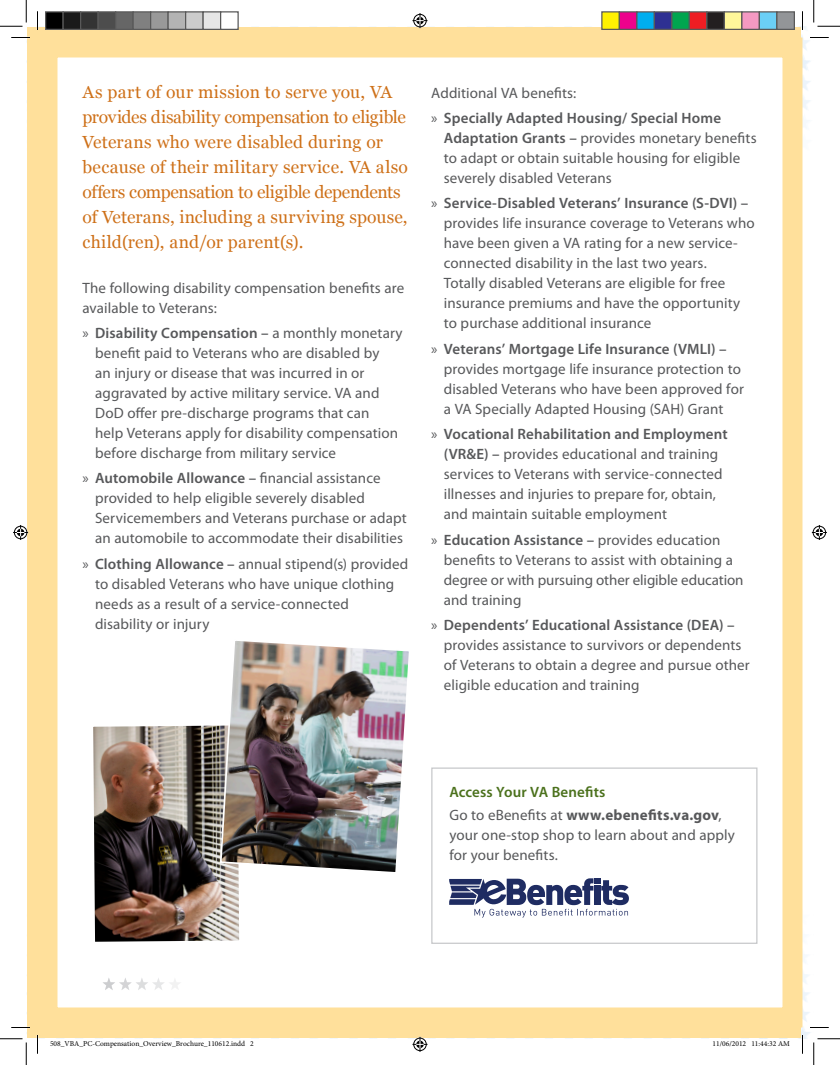
<style>
.page{position:relative;width:840px;height:1065px;background:#fff}
.page>*{position:absolute;margin:0;border:0;box-sizing:border-box;transform-origin:0 0}
.Body__Large__Georgia{font:17.5px/25px "Georgia";color:#ce7018}
.Bullets{font:15px/20px "Myriad Pro";letter-spacing:.005em;color:#57585a}
.Body__Regular{font:15px/20px "Myriad Pro";letter-spacing:.005em;color:#57585a}
.Pullout_Title{font:600 15px "Myriad Pro";letter-spacing:.01em;color:#4b711c}
.t1{font:7.5px "Minion Pro";color:#000}
.s1{font-weight:600}
.s2{font-weight:700}
</style>
<div class="page">
<div style="left:27px;top:27px;width:774px;height:1011px;background:#ffe09b"></div>
<div style="left:48px;top:48px;width:744px;height:970px;background:#fff"></div>
<div style="left:38px;top:38px;width:764px;height:990px;border:20px solid #ffe09b"></div>
<div style="left:431px;top:768px;width:327px;height:176px;border:1px solid #c7c8ca"></div>
<svg style="left:449px;top:878px;width:180px;height:40px"></svg>
<svg style="left:103px;top:978px;width:77px;height:12px"></svg>
<img style="left:93px;top:725px;width:147px;height:217px">
<img style="left:219px;top:641px;width:190px;height:234px">
<svg style="left:11px;top:37px;width:19px;height:1px"></svg>
<svg style="left:810px;top:37px;width:19px;height:1px"></svg>
<svg style="left:11px;top:1027px;width:19px;height:1px"></svg>
<svg style="left:810px;top:1027px;width:19px;height:1px"></svg>
<svg style="left:37px;top:11px;width:1px;height:19px"></svg>
<svg style="left:37px;top:1035px;width:1px;height:19px"></svg>
<svg style="left:802px;top:11px;width:1px;height:19px"></svg>
<svg style="left:802px;top:1035px;width:1px;height:19px"></svg>
<svg style="left:0;top:0;width:27px;height:27px"></svg>
<svg style="left:0;top:1039px;width:27px;height:26px"></svg>
<svg style="left:814px;top:0;width:26px;height:27px"></svg>
<svg style="left:814px;top:1039px;width:26px;height:26px"></svg>
<svg style="left:412px;top:13px;width:16px;height:15px"></svg>
<svg style="left:412px;top:1037px;width:16px;height:15px"></svg>
<svg style="left:13px;top:525px;width:15px;height:15px"></svg>
<svg style="left:812px;top:525px;width:15px;height:15px"></svg>
<div style="left:46px;top:12px;width:17px;height:17px;background:#000"></div>
<div style="left:45px;top:11px;width:19px;height:19px;border:1px solid #595959"></div>
<div style="left:63px;top:12px;width:18px;height:17px;background:#1a1a1a"></div>
<div style="left:62px;top:11px;width:19px;height:19px;border:1px solid #595959"></div>
<div style="left:81px;top:12px;width:17px;height:17px;background:#333"></div>
<div style="left:80px;top:11px;width:19px;height:19px;border:1px solid #595959"></div>
<div style="left:98px;top:12px;width:18px;height:17px;background:#4d4d4d"></div>
<div style="left:98px;top:11px;width:18px;height:19px;border:1px solid #595959"></div>
<div style="left:116px;top:12px;width:17px;height:17px;background:#666"></div>
<div style="left:115px;top:11px;width:19px;height:19px;border:1px solid #595959"></div>
<div style="left:133px;top:12px;width:18px;height:17px;background:#808080"></div>
<div style="left:132px;top:11px;width:19px;height:19px;border:1px solid #595959"></div>
<div style="left:151px;top:12px;width:17px;height:17px;background:#999"></div>
<div style="left:150px;top:11px;width:19px;height:19px;border:1px solid #595959"></div>
<div style="left:168px;top:12px;width:18px;height:17px;background:#b3b3b3"></div>
<div style="left:168px;top:11px;width:18px;height:19px;border:1px solid #595959"></div>
<div style="left:186px;top:12px;width:17px;height:17px;background:#ccc"></div>
<div style="left:185px;top:11px;width:19px;height:19px;border:1px solid #595959"></div>
<div style="left:203px;top:12px;width:18px;height:17px;background:#e6e6e6"></div>
<div style="left:202px;top:11px;width:19px;height:19px;border:1px solid #595959"></div>
<div style="left:221px;top:12px;width:17px;height:17px;background:#fff"></div>
<div style="left:220px;top:11px;width:19px;height:19px;border:1px solid #595959"></div>
<div style="left:602px;top:12px;width:17px;height:17px;background:#fff101"></div>
<div style="left:601px;top:11px;width:19px;height:19px;border:1px solid #595959"></div>
<div style="left:619px;top:12px;width:18px;height:17px;background:#ed028c"></div>
<div style="left:619px;top:11px;width:19px;height:19px;border:1px solid #595959"></div>
<div style="left:637px;top:12px;width:17px;height:17px;background:#00aeef"></div>
<div style="left:636px;top:11px;width:19px;height:19px;border:1px solid #595959"></div>
<div style="left:654px;top:12px;width:18px;height:17px;background:#2e3092"></div>
<div style="left:654px;top:11px;width:18px;height:19px;border:1px solid #595959"></div>
<div style="left:672px;top:12px;width:17px;height:17px;background:#00a54f"></div>
<div style="left:671px;top:11px;width:19px;height:19px;border:1px solid #595959"></div>
<div style="left:689px;top:12px;width:18px;height:17px;background:#ee1d23"></div>
<div style="left:689px;top:11px;width:19px;height:19px;border:1px solid #595959"></div>
<div style="left:707px;top:12px;width:17px;height:17px;background:#231f20"></div>
<div style="left:706px;top:11px;width:19px;height:19px;border:1px solid #595959"></div>
<div style="left:724px;top:12px;width:18px;height:17px;background:#fff79a"></div>
<div style="left:724px;top:11px;width:18px;height:19px;border:1px solid #595959"></div>
<div style="left:742px;top:12px;width:17px;height:17px;background:#f499c2"></div>
<div style="left:741px;top:11px;width:19px;height:19px;border:1px solid #595959"></div>
<div style="left:759px;top:12px;width:18px;height:17px;background:#6bcff6"></div>
<div style="left:759px;top:11px;width:19px;height:19px;border:1px solid #595959"></div>
<div style="left:777px;top:12px;width:17px;height:17px;background:#939598"></div>
<div style="left:776px;top:11px;width:19px;height:19px;border:1px solid #595959"></div>
<svg style="left:713px;top:1001px;width:77px;height:38px"></svg>
<p class="Body__Large__Georgia" style="left:82px;top:79px;width:327px">As part of our mission to serve you, VA provides disability compensation to eligible Veterans who were disabled during or because of their military service. VA also offers compensation to eligible dependents of Veterans, including a surviving spouse, child(ren), and/or parent(s).</p>
<p class="Body__Regular" style="left:82px;top:278px;width:323px">The following disability compensation benefits are available to Veterans:</p>
<p class="Bullets" style="left:95px;top:323px;width:309px;text-indent:-13px">» <span class="s1">Disability Compensation –</span> a monthly monetary benefit paid to Veterans who are disabled by<br>an injury or disease that was incurred in or aggravated by active military service. VA and DoD offer pre-discharge programs that can<br>help Veterans apply for disability compensation before discharge from military service</p>
<p class="Bullets" style="left:95px;top:469px;width:313px;text-indent:-13px">» <span class="s1">Automobile Allowance –</span> financial assistance provided to help eligible severely disabled Servicemembers and Veterans purchase or adapt an automobile to accommodate their disabilities</p>
<p class="Bullets" style="left:95px;top:554px;width:315px;text-indent:-13px">» <span class="s1">Clothing Allowance –</span> annual stipend(s) provided to disabled Veterans who have unique clothing needs as a result of a service-connected disability or injury</p>
<p class="Body__Regular" style="left:431px;top:83px;width:147px">Additional VA benefits:</p>
<p class="Bullets" style="left:444px;top:108px;width:314px;text-indent:-13px">» <span class="s1">Specially Adapted Housing/ Special Home Adaptation Grants –</span> provides monetary benefits to adapt or obtain suitable housing for eligible severely disabled Veterans</p>
<p class="Bullets" style="left:444px;top:194px;width:313px;text-indent:-13px">» <span class="s1">Service-Disabled Veterans’ Insurance (S-DVI) – </span>provides life insurance coverage to Veterans who have been given a VA rating for a new service&shy;connected disability in the last two years.<br>Totally disabled Veterans are eligible for free insurance premiums and have the opportunity to purchase additional insurance</p>
<p class="Bullets" style="left:444px;top:339px;width:302px;text-indent:-13px">» <span class="s1">Veterans’ Mortgage Life Insurance (VMLI) – </span>provides mortgage life insurance protection to disabled Veterans who have been approved for a VA Specially Adapted Housing (SAH) Grant</p>
<p class="Bullets" style="left:444px;top:424px;width:285px;text-indent:-13px">» <span class="s1">Vocational Rehabilitation and Employment (VR&amp;E) –</span> provides educational and training services to Veterans with service-connected illnesses and injuries to prepare for, obtain, and maintain suitable employment</p>
<p class="Bullets" style="left:444px;top:530px;width:301px;text-indent:-13px">» <span class="s1">Education Assistance –</span> provides education benefits to Veterans to assist with obtaining a degree or with pursuing other eligible education and training</p>
<p class="Bullets" style="left:444px;top:615px;width:307px;text-indent:-13px">» <span class="s1">Dependents’ Educational Assistance (DEA) – </span>provides assistance to survivors or dependents of Veterans to obtain a degree and pursue other eligible education and training</p>
<p class="Pullout_Title" style="left:449px;top:784px;width:158px">Access Your VA Benefits</p>
<p class="Bullets" style="left:449px;top:806px;width:287px">Go to eBenefits at <span class="s2">www.ebenefits.va.gov</span>, your one-stop shop to learn about and apply for your benefits.</p>
<p class="t1" style="left:50px;top:1039px;width:205px">508_VBA_PC-Compensation_Overview_Brochure_110612.indd 2</p>
<p class="t1" style="left:712px;top:1039px;width:79px">11/06/2012 11:44:32 AM</p>
</div>
